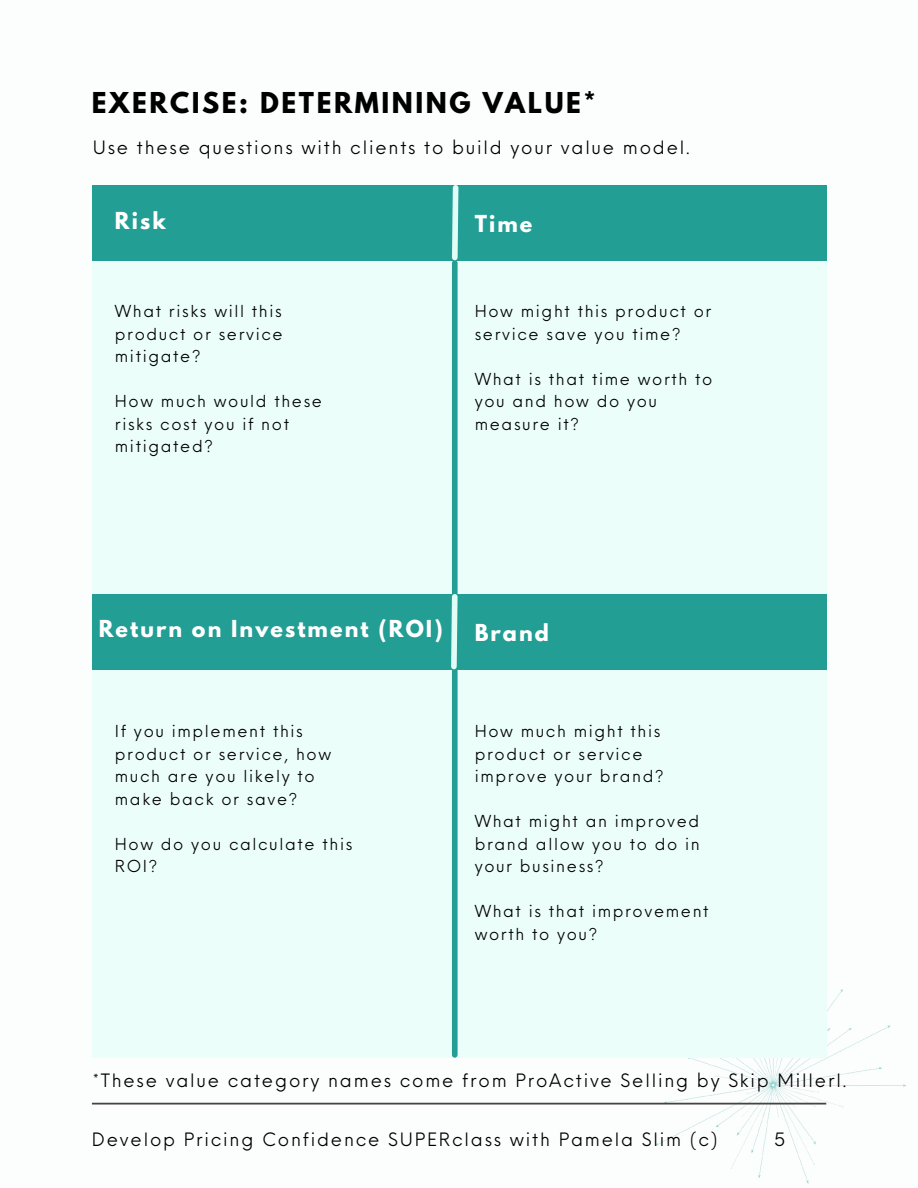
<style>
.page{position:relative;width:918px;height:1188px;background:#fff}
.page>*{position:absolute;margin:0;border:0;box-sizing:border-box;transform-origin:0 0}
.t1{font:700 25.5px "League Spartan";letter-spacing:.1em;color:#000}
.t2{font:700 20.7px "League Spartan";letter-spacing:.1em;color:#fff}
.t3{font:18px "Neue Einstellung";letter-spacing:.1em;color:#000}
.t4{font:16.2px/22.5px "Neue Einstellung";letter-spacing:.1em;color:#000}
</style>
<div class="page">
<img style="left:630px;top:971px;width:276px;height:213px">
<svg style="left:92px;top:1103px;width:734px;height:2px"></svg>
<div style="left:92px;top:185px;width:734px;height:873px;background:#ebfefa"></div>
<div style="left:92px;top:185px;width:734px;height:75px;background:#229e95"></div>
<div style="left:452px;top:263px;width:6px;height:792px;background:#229e95"></div>
<svg style="left:449px;top:185px;width:12px;height:78px"></svg>
<div style="left:92px;top:594px;width:734px;height:75px;background:#229e95"></div>
<svg style="left:448px;top:591px;width:12px;height:81px"></svg>
<p class="t1" style="left:92px;top:90px;width:506px">EXERCISE: DETERMINING VALUE*</p>
<p class="t3" style="left:93px;top:131px;width:599px">Use these questions with clients to build your value model.</p>
<p class="t2" style="left:115px;top:210px;width:52px">Risk</p>
<p class="t2" style="left:475px;top:213px;width:59px">Time</p>
<p class="t4" style="left:115px;top:298px;width:169px;text-align:justify">What risks will this product or service mitigate?</p>
<p class="t4" style="left:115px;top:388px;width:209px">How much would these risks cost you if not mitigated?</p>
<p class="t4" style="left:475px;top:298px;width:238px">How might this product or service save you time?</p>
<p class="t4" style="left:475px;top:366px;width:239px">What is that time worth to you and how do you measure it?</p>
<p class="t2" style="left:99px;top:618px;width:346px">Return on Investment (ROI)</p>
<p class="t2" style="left:475px;top:623px;width:76px">Brand</p>
<p class="t4" style="left:115px;top:719px;width:218px">If you implement this product or service, how much are you likely to make back or save?</p>
<p class="t4" style="left:115px;top:831px;width:239px">How do you calculate this<br>ROI?</p>
<p class="t4" style="left:475px;top:719px;width:190px">How much might this product or service improve your brand?</p>
<p class="t4" style="left:475px;top:809px;width:227px;text-align:justify">What might an improved brand allow you to do in your business?</p>
<p class="t4" style="left:475px;top:899px;width:236px">What is that improvement worth to you?</p>
<p class="t3" style="left:93px;top:1065px;width:755px">*These value category names come from ProActive Selling by Skip Millerl.</p>
<p class="t3" style="left:92px;top:1123px;width:627px">Develop Pricing Confidence SUPERclass with Pamela Slim (c)</p>
<p class="t3" style="left:774px;top:1123px;width:13px">5</p>
</div>
